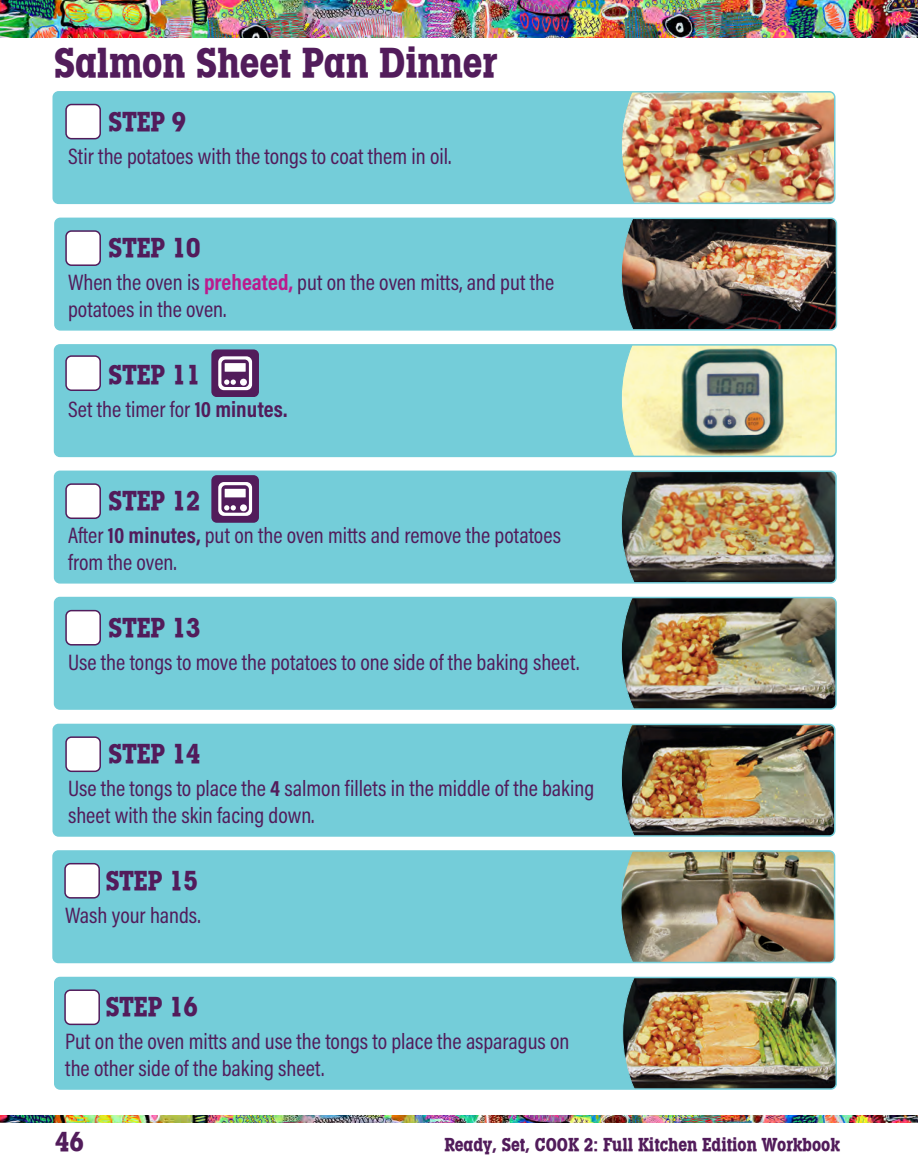
<style>
.page{position:relative;width:918px;height:1175px;background:#fff}
.page>*{position:absolute;margin:0;border:0;box-sizing:border-box;transform-origin:0 0}
.Header_2{font:43.5px "Lubalin Graph Md Cd ITCTT Bold";color:#521c5b}
.directions{font:28.5px "Lubalin Graph Md Cd ITCTT Bold";color:#521c5b}
.directions-2{font:22.5px/27px "Acumin Pro Cond";color:#521c5b}
.t1{font:19.5px "Lubalin Graph Md Cd ITCTT Bold";color:#521c5b}
.s1{font-weight:700;color:#bb1b8d}
.s2{font-weight:700}
</style>
<div class="page">
<img style="left:0;top:1115px;width:918px;height:7px">
<img style="left:0;top:0;width:918px;height:38px">
<div style="left:55px;top:977px;width:781px;height:112px;background:#74cdd9;border-radius:5px"></div>
<img style="left:622px;top:979px;width:214px;height:110px">
<div style="left:54px;top:976px;width:783px;height:113px;border:2px solid #74cdd9;border-radius:5px"></div>
<div style="left:53px;top:851px;width:782px;height:111px;background:#74cdd9;border-radius:5px"></div>
<img style="left:621px;top:851px;width:214px;height:111px">
<div style="left:52px;top:850px;width:783px;height:113px;border:2px solid #74cdd9;border-radius:5px"></div>
<div style="left:53px;top:724px;width:782px;height:112px;background:#74cdd9;border-radius:5px"></div>
<img style="left:621px;top:726px;width:214px;height:110px">
<div style="left:52px;top:723px;width:784px;height:113px;border:2px solid #74cdd9;border-radius:5px"></div>
<div style="left:55px;top:597px;width:781px;height:112px;background:#74cdd9;border-radius:5px"></div>
<img style="left:621px;top:600px;width:213px;height:107px">
<div style="left:54px;top:597px;width:783px;height:113px;border:2px solid #74cdd9;border-radius:5px"></div>
<div style="left:55px;top:345px;width:781px;height:111px;background:#74cdd9;border-radius:5px"></div>
<svg style="left:621px;top:347px;width:213px;height:107px;background:#b9c09e"></svg>
<div style="left:54px;top:344px;width:783px;height:113px;border:2px solid #74cdd9;border-radius:5px"></div>
<div style="left:55px;top:471px;width:781px;height:112px;background:#74cdd9;border-radius:5px"></div>
<img style="left:621px;top:473px;width:215px;height:110px">
<div style="left:54px;top:470px;width:783px;height:113px;border:2px solid #74cdd9;border-radius:5px"></div>
<div style="left:55px;top:218px;width:781px;height:112px;background:#74cdd9;border-radius:5px"></div>
<img style="left:621px;top:218px;width:215px;height:112px">
<div style="left:54px;top:218px;width:783px;height:112px;border:2px solid #74cdd9;border-radius:5px"></div>
<div style="left:53px;top:92px;width:782px;height:111px;background:#74cdd9;border-radius:5px"></div>
<img style="left:621px;top:94px;width:212px;height:107px">
<div style="left:52px;top:91px;width:784px;height:113px;border:2px solid #74cdd9;border-radius:5px"></div>
<div style="left:65px;top:863px;width:34px;height:34px;background:#fff;border-radius:5px"></div>
<div style="left:64px;top:863px;width:36px;height:35px;border:2px solid #521c5b;border-radius:5px"></div>
<div style="left:65px;top:990px;width:34px;height:34px;background:#fff;border-radius:5px"></div>
<div style="left:64px;top:989px;width:36px;height:36px;border:2px solid #521c5b;border-radius:5px"></div>
<div style="left:66px;top:104px;width:34px;height:35px;background:#fff;border-radius:5px"></div>
<div style="left:65px;top:104px;width:36px;height:35px;border:2px solid #521c5b;border-radius:5px"></div>
<div style="left:66px;top:231px;width:34px;height:34px;background:#fff;border-radius:5px"></div>
<div style="left:65px;top:230px;width:36px;height:36px;border:2px solid #521c5b;border-radius:5px"></div>
<div style="left:66px;top:356px;width:34px;height:34px;background:#fff;border-radius:5px"></div>
<div style="left:65px;top:355px;width:36px;height:36px;border:2px solid #521c5b;border-radius:5px"></div>
<div style="left:66px;top:484px;width:34px;height:34px;background:#fff;border-radius:5px"></div>
<div style="left:65px;top:483px;width:36px;height:36px;border:2px solid #521c5b;border-radius:5px"></div>
<div style="left:66px;top:610px;width:34px;height:35px;background:#fff;border-radius:5px"></div>
<div style="left:65px;top:610px;width:36px;height:35px;border:2px solid #521c5b;border-radius:5px"></div>
<div style="left:66px;top:737px;width:34px;height:34px;background:#fff;border-radius:5px"></div>
<div style="left:65px;top:736px;width:36px;height:36px;border:2px solid #521c5b;border-radius:5px"></div>
<svg style="left:211px;top:349px;width:48px;height:48px;background:#815d8a"></svg>
<div style="left:240px;top:379px;width:7px;height:6px;background:#fff;border-radius:50%"></div>
<svg style="left:211px;top:475px;width:48px;height:47px;background:#815d8a"></svg>
<div style="left:240px;top:504px;width:7px;height:7px;background:#fff;border-radius:50%"></div>
<p class="Header_2" style="left:54px;top:36px;width:444px">Salmon Sheet Pan Dinner</p>
<p class="directions" style="left:109px;top:104px;width:79px">STEP 9</p>
<p class="directions-2" style="left:68px;top:142px;width:385px">Stir the potatoes with the tongs to coat them in oil.</p>
<p class="directions" style="left:109px;top:230px;width:94px">STEP 10</p>
<p class="directions-2" style="left:68px;top:268px;width:488px">When the oven is <span class="s1">preheated,</span> put on the oven mitts, and put the potatoes in the oven.</p>
<p class="directions" style="left:109px;top:357px;width:94px">STEP 11</p>
<p class="directions-2" style="left:68px;top:395px;width:221px">Set the timer for <span class="s2">10 minutes.</span></p>
<p class="directions" style="left:109px;top:483px;width:94px">STEP 12</p>
<p class="directions-2" style="left:68px;top:521px;width:495px">After <span class="s2">10 minutes,</span> put on the oven mitts and remove the potatoes from the oven.</p>
<p class="directions" style="left:109px;top:610px;width:94px">STEP 13</p>
<p class="directions-2" style="left:68px;top:648px;width:513px">Use the tongs to move the potatoes to one side of the baking sheet.</p>
<p class="directions" style="left:109px;top:736px;width:94px">STEP 14</p>
<p class="directions-2" style="left:68px;top:774px;width:528px">Use the tongs to place the <span class="s2">4</span> salmon fillets in the middle of the baking sheet with the skin facing down.</p>
<p class="directions" style="left:106px;top:863px;width:94px">STEP 15</p>
<p class="directions-2" style="left:65px;top:901px;width:137px">Wash your hands.</p>
<p class="directions" style="left:106px;top:989px;width:94px">STEP 16</p>
<p class="directions-2" style="left:65px;top:1027px;width:506px">Put on the oven mitts and use the tongs to place the asparagus on the other side of the baking sheet.</p>
<p class="directions" style="left:55px;top:1124px;width:30px">46</p>
<p class="t1" style="left:444px;top:1132px;width:397px">Ready, Set, COOK 2: Full Kitchen Edition Workbook</p>
</div>
